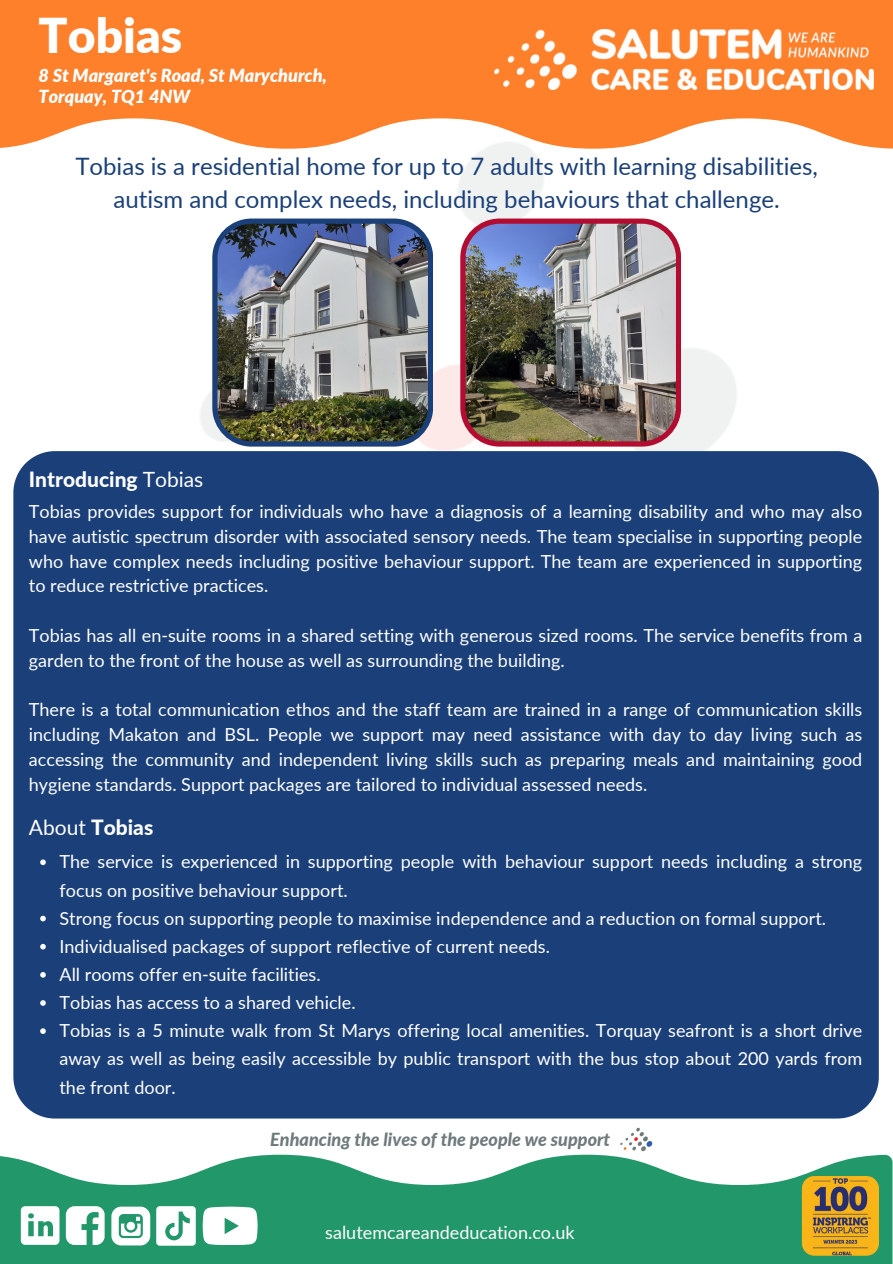
<style>
.page{position:relative;width:893px;height:1264px;background:#fff}
.page>*{position:absolute;margin:0;border:0;box-sizing:border-box;transform-origin:0 0}
.t1{font:900 48px "Lato";color:#fff}
.t2{font:24px "Lato";color:#1b4079}
.t3{font:800 21px "Lato";color:#fff}
.t4{font:18px/24.8px "Lato";color:#fff;text-align:justify}
.t5{font:italic 900 18px "Lato";color:#fff}
.t6{font:italic 800 18px "Lato";color:#6e7a7b}
.s1{font-weight:400}
</style>
<div class="page">
<img style="left:200px;top:149px;width:679px;height:608px">
<svg style="left:0;top:0;width:892px;height:149px;background:#fe9046"></svg>
<div style="left:13px;top:451px;width:865px;height:667px;background:#1b4079"></div>
<img style="left:212px;top:218px;width:221px;height:228px">
<img style="left:460px;top:218px;width:221px;height:228px">
<img style="left:620px;top:1127px;width:33px;height:25px">
<svg style="left:0;top:1154px;width:892px;height:109px;fill:#21976a"></svg>
<svg style="left:40px;top:859px;width:6px;height:6px"></svg>
<svg style="left:40px;top:915px;width:6px;height:6px"></svg>
<svg style="left:40px;top:943px;width:6px;height:6px"></svg>
<svg style="left:40px;top:972px;width:6px;height:5px"></svg>
<svg style="left:40px;top:1000px;width:6px;height:5px"></svg>
<svg style="left:40px;top:1028px;width:6px;height:5px"></svg>
<img style="left:494px;top:30px;width:379px;height:59px">
<svg style="left:111px;top:1206px;width:39px;height:39px"></svg>
<svg style="left:66px;top:1206px;width:38px;height:38px"></svg>
<svg style="left:21px;top:1206px;width:38px;height:38px"></svg>
<svg style="left:156px;top:1206px;width:40px;height:39px"></svg>
<svg style="left:203px;top:1206px;width:54px;height:38px"></svg>
<svg style="left:799px;top:1174px;width:81px;height:83px;background:#b39234"></svg>
<p class="t1" style="left:39px;top:6px;width:145px">Tobias</p>
<p class="t5" style="left:39px;top:64px;width:290px">8 St Margaret's Road, St Marychurch,</p>
<p class="t5" style="left:39px;top:85px;width:153px">Torquay, TQ1 4NW</p>
<p class="t2" style="left:75px;top:151px;width:744px">Tobias is a residential home for up to 7 adults with learning disabilities,</p>
<p class="t2" style="left:113px;top:184px;width:667px">autism and complex needs, including behaviours that challenge.</p>
<p class="t3" style="left:29px;top:466px;width:176px">Introducing <span class="s1">Tobias</span></p>
<p class="t4" style="left:29px;top:499px;width:834px">Tobias provides support for individuals who have a diagnosis of a learning disability and who may also have autistic spectrum disorder with associated sensory needs. The team specialise in supporting people who have complex needs including positive behaviour support. The team are experienced in supporting to reduce restrictive practices.</p>
<p class="t4" style="left:29px;top:622px;width:834px">Tobias has all en-suite rooms in a shared setting with generous sized rooms. The service benefits from a garden to the front of the house as well as surrounding the building.</p>
<p class="t4" style="left:29px;top:697px;width:834px">There is a total communication ethos and the staff team are trained in a range of communication skills including Makaton and BSL. People we support may need assistance with day to day living such as accessing the community and independent living skills such as preparing meals and maintaining good hygiene standards. Support packages are tailored to individual assessed needs.</p>
<p class="t3" style="left:29px;top:814px;width:126px"><span class="s1">About</span> Tobias</p>
<p class="t4" style="left:60px;top:847px;width:804px;line-height:28.2px">The service is experienced in supporting people with behaviour support needs including a strong focus on positive behaviour support.</p>
<p class="t4" style="left:60px;top:905px;width:768px">Strong focus on supporting people to maximise independence and a reduction on formal support.</p>
<p class="t4" style="left:60px;top:933px;width:492px">Individualised packages of support reflective of current needs.</p>
<p class="t4" style="left:60px;top:961px;width:262px">All rooms offer en-suite facilities.</p>
<p class="t4" style="left:60px;top:989px;width:297px">Tobias has access to a shared vehicle.</p>
<p class="t4" style="left:60px;top:1016px;width:804px;line-height:28.2px">Tobias is a 5 minute walk from St Marys offering local amenities. Torquay seafront is a short drive away as well as being easily accessible by public transport with the bus stop about 200 yards from the front door.</p>
<p class="t6" style="left:270px;top:1128px;width:341px">Enhancing the lives of the people we support</p>
<p class="t4" style="left:325px;top:1219px;width:251px">salutemcareandeducation.co.uk</p>
</div>
